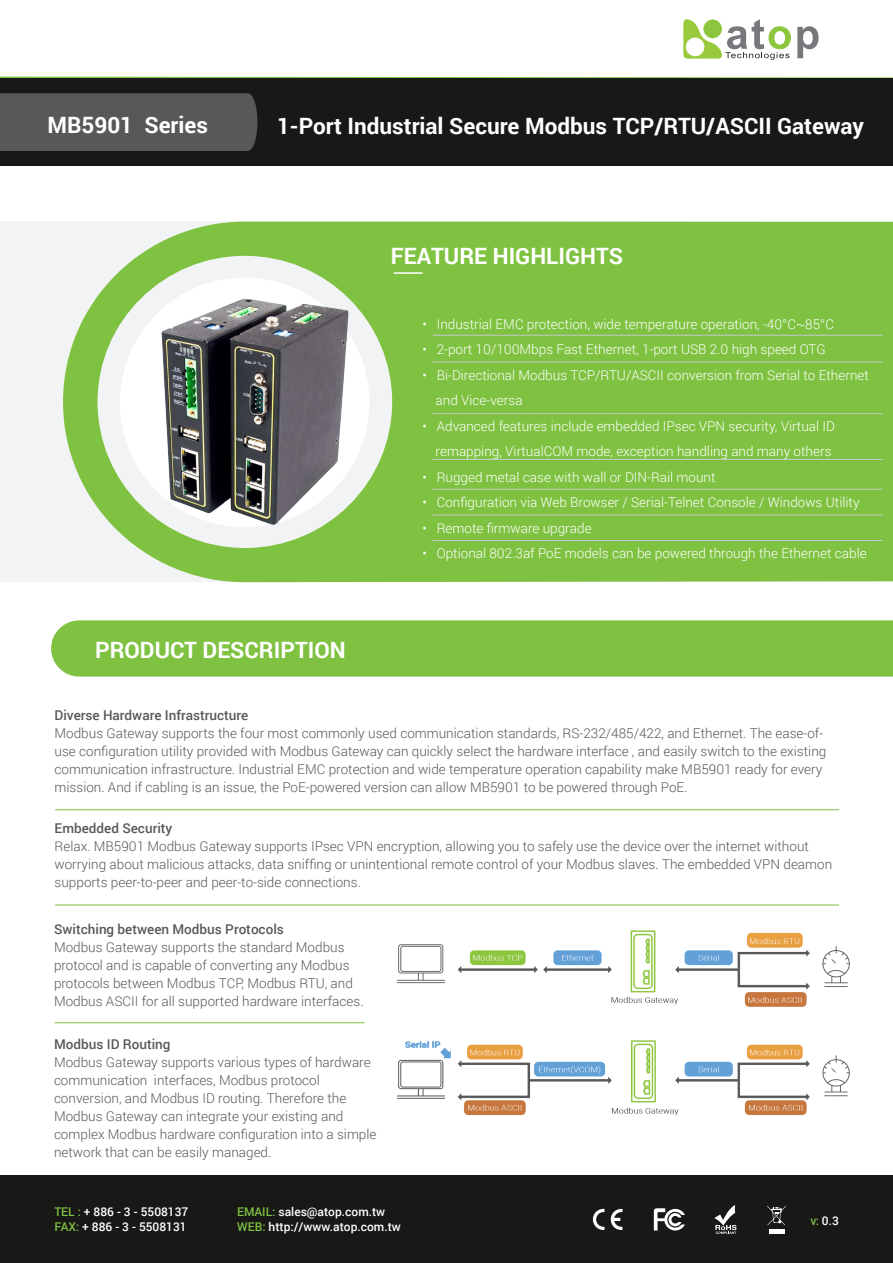
<style>
.page{position:relative;width:893px;height:1263px;background:#fff}
.page>*{position:absolute;margin:0;border:0;box-sizing:border-box;transform-origin:0 0}
.t1{font:700 22.5px "Roboto";color:#fff}
.t2{font:300 13.5px/18px "Roboto";color:#57585a}
.t3{font:300 13.5px/25.5px "Roboto";color:#fff}
.t4{font:500 13.5px "Roboto";color:#57585a}
.t5{font:500 12px/15px "Roboto";color:#fff}
.s1{color:#7fc241}
</style>
<div class="page">
<svg style="left:0;top:76px;width:893px;height:3px"></svg>
<div style="left:0;top:1176px;width:893px;height:87px;background:#181817"></div>
<svg style="left:611px;top:1209px;width:11px;height:21px"></svg>
<svg style="left:593px;top:1209px;width:11px;height:21px"></svg>
<svg style="left:654px;top:1208px;width:31px;height:22px"></svg>
<svg style="left:714px;top:1205px;width:22px;height:29px"></svg>
<hr style="left:769px;top:1229px;width:15px;height:4px;background:#fff">
<svg style="left:767px;top:1205px;width:19px;height:20px"></svg>
<svg style="left:683px;top:19px;width:108px;height:41px"></svg>
<svg style="left:797px;top:26px;width:22px;height:32px"></svg>
<div style="left:0;top:222px;width:893px;height:360px;background:#f2f3f4"></div>
<svg style="left:63px;top:222px;width:830px;height:360px;background:#8bc754"></svg>
<div style="left:0;top:79px;width:893px;height:87px;background:#181817"></div>
<hr style="left:55px;top:809px;width:784px;height:1px;background:#7fc241">
<hr style="left:55px;top:905px;width:784px;height:1px;background:#7fc241">
<hr style="left:55px;top:1022px;width:310px;height:1px;background:#7fc241">
<hr style="left:394px;top:272px;width:28px;height:2px;background:#fff">
<div style="left:51px;top:620px;width:842px;height:57px;background:#7fc241"></div>
<hr style="left:433px;top:335px;width:450px;height:1px;background:#c7c8ca">
<hr style="left:433px;top:362px;width:450px;height:1px;background:#c7c8ca">
<hr style="left:433px;top:413px;width:450px;height:1px;background:#c7c8ca">
<hr style="left:433px;top:459px;width:450px;height:1px;background:#c7c8ca">
<hr style="left:433px;top:489px;width:450px;height:1px;background:#c7c8ca">
<hr style="left:433px;top:540px;width:450px;height:1px;background:#c7c8ca">
<hr style="left:433px;top:515px;width:450px;height:1px;background:#c7c8ca">
<div style="left:0;top:93px;width:258px;height:58px;background:#57585a"></div>
<img style="left:129px;top:288px;width:246px;height:246px">
<img style="left:397px;top:930px;width:453px;height:186px">
<h1 class="t1" style="left:47px;top:116px;width:162px">MB5901 Series</h1>
<h1 class="t1" style="left:277px;top:117px;width:589px">1-Port Industrial Secure Modbus TCP/RTU/ASCII Gateway</h1>
<h1 class="t1" style="left:391px;top:247px;width:234px">FEATURE HIGHLIGHTS</h1>
<p class="t3" style="left:422px;top:312px;width:413px">• ฀ Industrial EMC protection, wide temperature operation, -40°C~85°C</p>
<p class="t3" style="left:422px;top:338px;width:405px">• ฀ 2-port 10/100Mbps Fast Ethernet, 1-port USB 2.0 high speed OTG</p>
<p class="t3" style="left:436px;top:363px;width:435px;text-indent:-13px">• ฀ Bi-Directional Modbus TCP/RTU/ASCII conversion from Serial to Ethernet and Vice-versa</p>
<p class="t3" style="left:422px;top:414px;width:414px;text-align:right">• ฀ Advanced features include embedded IPsec VPN security, Virtual ID remapping, VirtualCOM mode, exception handling and many others</p>
<p class="t3" style="left:422px;top:465px;width:295px">• ฀ Rugged metal case with wall or DIN-Rail mount</p>
<p class="t3" style="left:422px;top:491px;width:439px">• ฀ Configuration via Web Browser / Serial-Telnet Console / Windows Utility</p>
<p class="t3" style="left:422px;top:516px;width:171px">• ฀ Remote firmware upgrade</p>
<p class="t3" style="left:422px;top:542px;width:446px">• ฀ Optional 802.3af PoE models can be powered through the Ethernet cable</p>
<h1 class="t1" style="left:95px;top:641px;width:252px">PRODUCT DESCRIPTION</h1>
<p class="t4" style="left:55px;top:710px;width:195px">Diverse Hardware Infrastructure</p>
<p class="t2" style="left:55px;top:725px;width:773px">Modbus Gateway supports the four most commonly used communication standards, RS-232/485/422, and Ethernet. The ease-of&shy;use configuration utility provided with Modbus Gateway can quickly select the hardware interface , and easily switch to the existing communication infrastructure. Industrial EMC protection and wide temperature operation capability make MB5901 ready for every mission. And if cabling is an issue, the PoE-powered version can allow MB5901 to be powered through PoE.</p>
<p class="t4" style="left:55px;top:822px;width:119px">Embedded Security</p>
<p class="t2" style="left:55px;top:838px;width:779px">Relax. MB5901 Modbus Gateway supports IPsec VPN encryption, allowing you to safely use the device over the internet without worrying about malicious attacks, data sniffing or unintentional remote control of your Modbus slaves. The embedded VPN deamon supports peer-to-peer and peer-to-side connections.</p>
<p class="t4" style="left:54px;top:923px;width:231px">Switching between Modbus Protocols</p>
<p class="t2" style="left:54px;top:939px;width:311px">Modbus Gateway supports the standard Modbus protocol and is capable of converting any Modbus protocols between Modbus TCP, Modbus RTU, and Modbus ASCII for all supported hardware interfaces.</p>
<p class="t4" style="left:54px;top:1039px;width:118px">Modbus ID Routing</p>
<p class="t2" style="left:54px;top:1054px;width:324px">Modbus Gateway supports various types of hardware communication interfaces, Modbus protocol conversion, and Modbus ID routing. Therefore the Modbus Gateway can integrate your existing and complex Modbus hardware configuration into a simple network that can be easily managed.</p>
<p class="t5" style="left:54px;top:1205px;width:136px"><span class="s1">TEL :</span> + 886 - 3 - 5508137<br><span class="s1">FAX:</span> + 886 - 3 - 5508131</p>
<p class="t5" style="left:237px;top:1205px;width:165px"><span class="s1">EMAIL:</span> sales@atop.com.tw<br><span class="s1">WEB:</span> http://www.atop.com.tw</p>
<p class="t5" style="left:811px;top:1214px;width:30px"><span class="s1">v:</span> 0.3</p>
</div>
